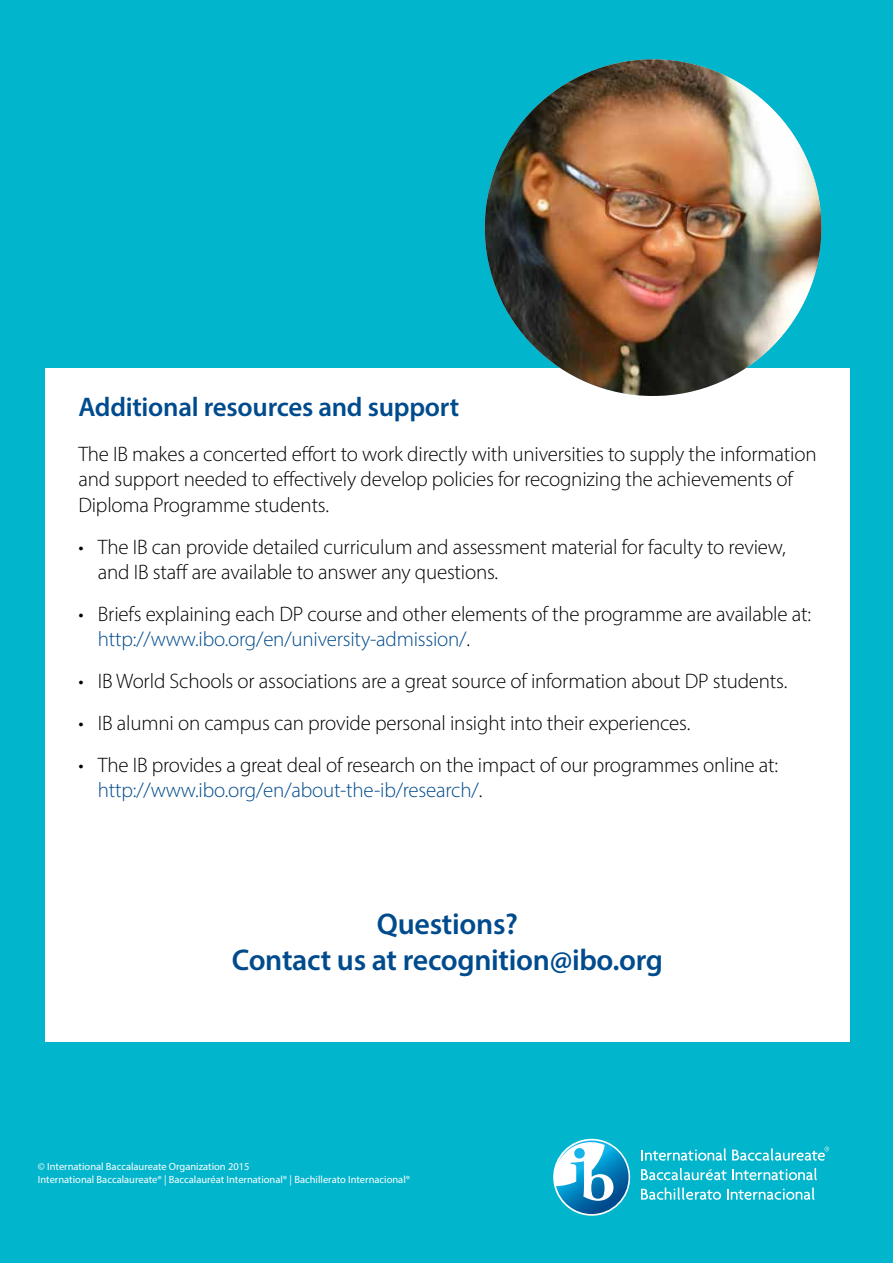
<style>
.page{position:relative;width:893px;height:1263px;background:#00b5cc}
.page>*{position:absolute;margin:0;border:0;box-sizing:border-box;transform-origin:0 0}
.t1{font:600 30px/36px "Myriad Pro";letter-spacing:-.01em;color:#004b8d;text-align:center}
.t2{font:600 27px "Myriad Pro";letter-spacing:-.01em;color:#004b8d}
.t3{font:300 21px/25.2px "Myriad Pro";letter-spacing:-.01em;color:#000}
.t4{font:10.5px/12.6px "Myriad Pro";color:#fff}
.s1{color:#004b8d}
</style>
<div class="page">
<svg style="left:553px;top:1139px;width:77px;height:77px"></svg>
<svg style="left:556px;top:1140px;width:73px;height:74px"></svg>
<svg style="left:641px;top:1148px;width:85px;height:13px"></svg>
<svg style="left:641px;top:1168px;width:176px;height:12px"></svg>
<svg style="left:641px;top:1187px;width:80px;height:13px"></svg>
<svg style="left:727px;top:1187px;width:88px;height:13px"></svg>
<svg style="left:732px;top:1147px;width:97px;height:14px"></svg>
<div style="left:46px;top:368px;width:804px;height:673px;background:#fff"></div>
<img style="left:485px;top:59px;width:336px;height:337px;border-radius:168px">
<p class="t2" style="left:78px;top:390px;width:382px">Additional resources and support</p>
<p class="t3" style="left:78px;top:441px;width:740px">The IB makes a concerted effort to work directly with universities to supply the information and support needed to effectively develop policies for recognizing the achievements of<br>Diploma Programme students.</p>
<p class="t3" style="left:98px;top:534px;width:689px;text-indent:-20px">• The IB can provide detailed curriculum and assessment material for faculty to review, and IB staff are available to answer any questions.</p>
<p class="t3" style="left:98px;top:601px;width:715px;text-indent:-20px">• Briefs explaining each DP course and other elements of the programme are available at: <span class="s1">http://www.ibo.org/en/university-admission/</span>.</p>
<p class="t3" style="left:78px;top:668px;width:710px">• IB World Schools or associations are a great source of information about DP students.</p>
<p class="t3" style="left:78px;top:710px;width:613px">• IB alumni on campus can provide personal insight into their experiences.</p>
<p class="t3" style="left:98px;top:752px;width:682px;text-indent:-19px">• The IB provides a great deal of research on the impact of our programmes online at: <span class="s1">http://www.ibo.org/en/about-the-ib/research/</span>.</p>
<h1 class="t1" style="left:232px;top:905px;width:433px">Questions?<br>Contact us at recognition@ibo.org</h1>
<p class="t4" style="left:38px;top:1160px;width:374px">© International Baccalaureate Organization 2015<br>International Baccalaureate® | Baccalauréat International® | Bachillerato Internacional®</p>
</div>
